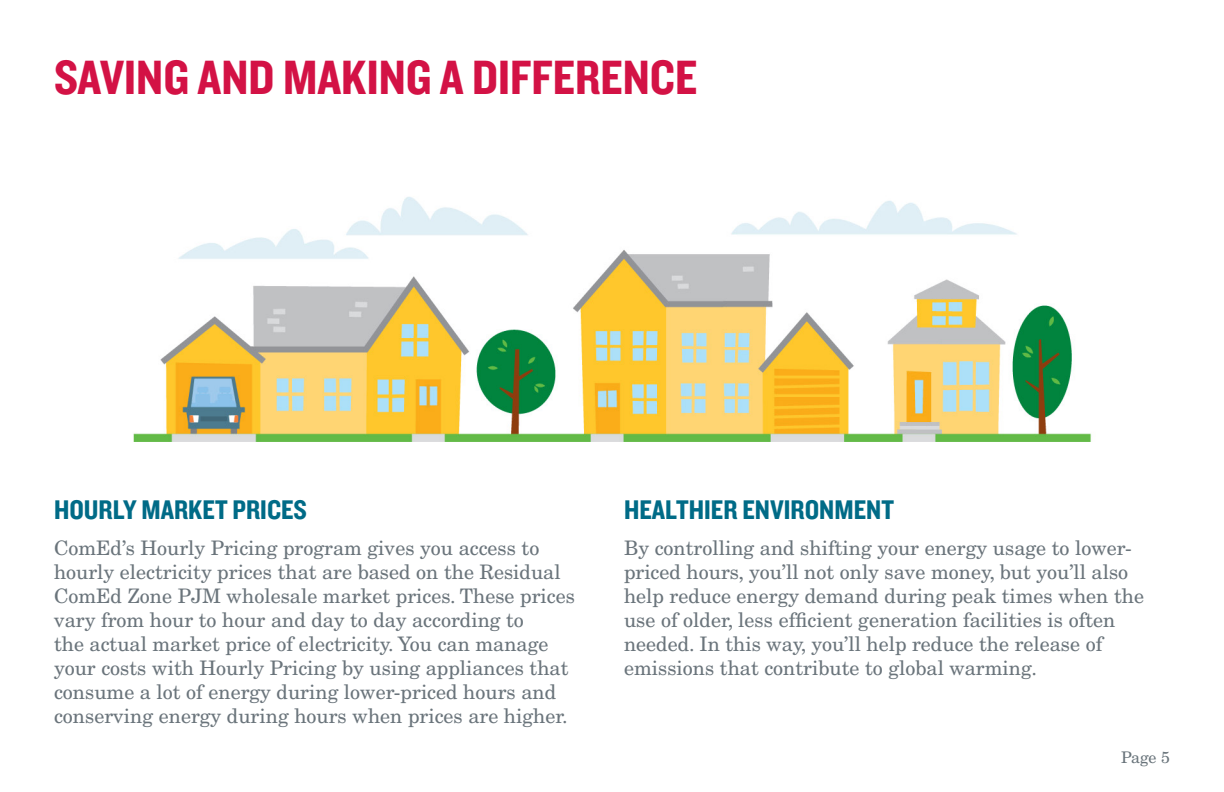
<style>
.page{position:relative;width:1224px;height:792px;background:#fff}
.page>*{position:absolute;margin:0;border:0;box-sizing:border-box;transform-origin:0 0}
.Heading_2{font:50px "Knockout 50 Welterweight";color:#d31245}
.Heading_3{font:28px "Knockout 50 Welterweight";color:#006b87}
.Body_copy_left-align{font:20px/24px "New Century Schlbk LT Std";color:#6a747b}
.t1{font:16px "New Century Schlbk LT Std";color:#68737a}
</style>
<div class="page">
<img style="left:133px;top:197px;width:959px;height:245px">
<h2 class="Heading_2" style="left:54px;top:44px;width:645px">SAVING AND MAKING A DIFFERENCE</h2>
<h3 class="Heading_3" style="left:54px;top:491px;width:255px">HOURLY MARKET PRICES</h3>
<p class="Body_copy_left-align" style="left:54px;top:536px;width:523px">ComEd’s Hourly Pricing program gives you access to hourly electricity prices that are based on the Residual ComEd Zone PJM wholesale market prices. These prices vary from hour to hour and day to day according to<br>the actual market price of electricity. You can manage your costs with Hourly Pricing by using appliances that consume a lot of energy during lower-priced hours and conserving energy during hours when prices are higher.</p>
<h3 class="Heading_3" style="left:624px;top:491px;width:272px">HEALTHIER ENVIRONMENT</h3>
<p class="Body_copy_left-align" style="left:624px;top:536px;width:522px">By controlling and shifting your energy usage to lower&shy;priced hours, you’ll not only save money, but you’ll also help reduce energy demand during peak times when the use of older, less efficient generation facilities is often needed. In this way, you’ll help reduce the release of emissions that contribute to global warming.</p>
<p class="t1" style="left:1121px;top:747px;width:50px">Page 5</p>
</div>
